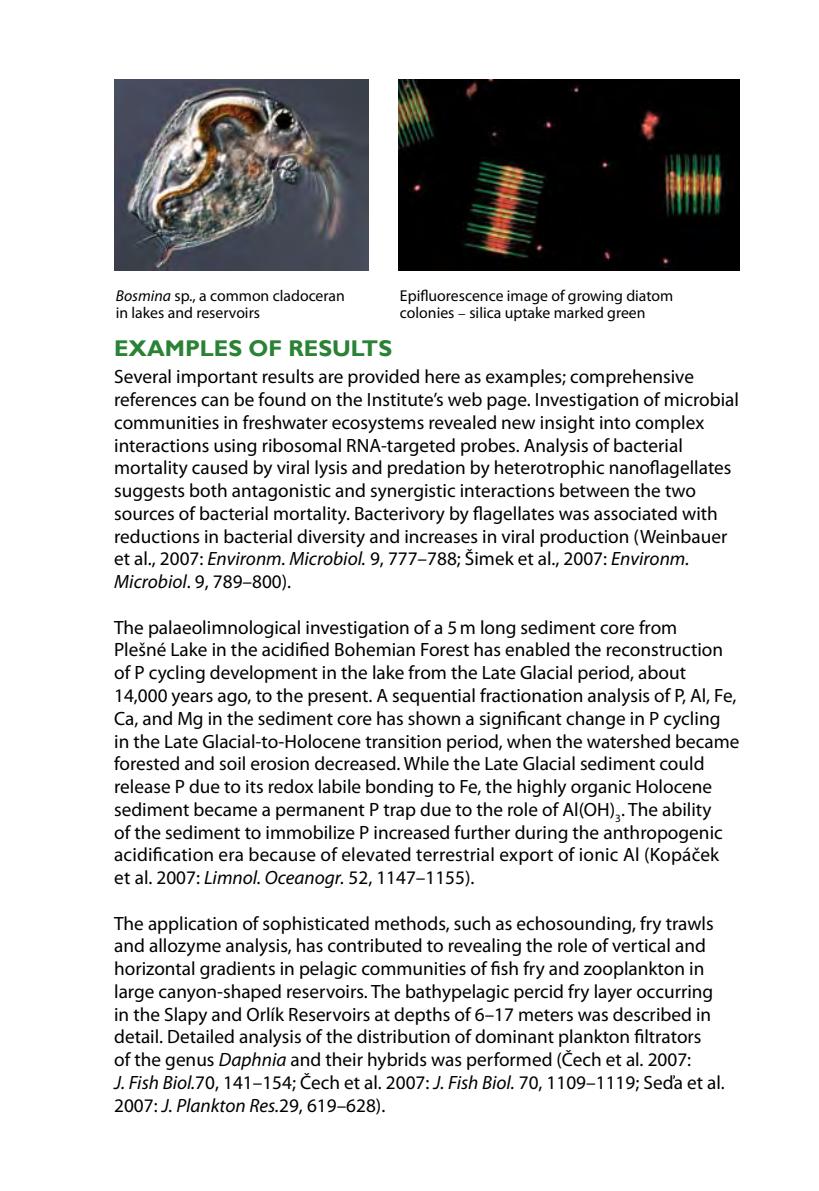
<style>
.page{position:relative;width:819px;height:1191px;background:#fff}
.page>*{position:absolute;margin:0;border:0;box-sizing:border-box;transform-origin:0 0}
.t1{font:700 22.75px "Gill Sans";color:#2a8234}
.t2{font:19.25px/22.8px "Myriad Pro";color:#000}
.t3{font:15.75px/17.5px "Myriad Pro";color:#000}
.s1{font-style:italic}
.s2{font-family:"Minion Pro"}
</style>
<div class="page">
<img style="left:114px;top:79px;width:254px;height:191px">
<img style="left:398px;top:79px;width:341px;height:191px">
<p class="t3" style="left:116px;top:286px;width:230px"><span class="s1">Bosmina</span> sp., a common cladoceran in lakes and reservoirs</p>
<p class="t3" style="left:400px;top:286px;width:275px">Epifluorescence image of growing diatom colonies <span class="s2">–</span> silica uptake marked green</p>
<p class="t1" style="left:114px;top:334px;width:279px">EXAMPLES OF RESULTS</p>
<p class="t2" style="left:114px;top:365px;width:626px">Several important results are provided here as examples; comprehensive references can be found on the Institute’s web page. Investigation of microbial communities in freshwater ecosystems revealed new insight into complex interactions using ribosomal RNA-targeted probes. Analysis of bacterial mortality caused by viral lysis and predation by heterotrophic nanoflagellates suggests both antagonistic and synergistic interactions between the two sources of bacterial mortality. Bacterivory by flagellates was associated with reductions in bacterial diversity and increases in viral production (Weinbauer et al., 2007: <span class="s1">Environm. Microbiol.</span> 9, 777–788; Šimek et al., 2007: <span class="s1">Environm.<br>Microbiol</span>. 9, 789–800).</p>
<p class="t2" style="left:114px;top:615px;width:626px">The palaeolimnological investigation of a 5m long sediment core from<br>Plešné Lake in the acidified Bohemian Forest has enabled the reconstruction of P cycling development in the lake from the Late Glacial period, about 14,000 years ago, to the present. A sequential fractionation analysis of P, Al, Fe, Ca, and Mg in the sediment core has shown a significant change in P cycling in the Late Glacial-to-Holocene transition period, when the watershed became forested and soil erosion decreased. While the Late Glacial sediment could release P due to its redox labile bonding to Fe, the highly organic Holocene sediment became a permanent P trap due to the role of Al(OH)<sub>3</sub>. The ability<br>of the sediment to immobilize P increased further during the anthropogenic acidification era because of elevated terrestrial export of ionic Al (Kopáček et al. 2007: <span class="s1">Limnol. Oceanogr.</span> 52, 1147–1155).</p>
<p class="t2" style="left:114px;top:911px;width:612px">The application of sophisticated methods, such as echosounding, fry trawls and allozyme analysis, has contributed to revealing the role of vertical and horizontal gradients in pelagic communities of fish fry and zooplankton in large canyon-shaped reservoirs. The bathypelagic percid fry layer occurring in the Slapy and Orlík Reservoirs at depths of 6–17 meters was described in detail. Detailed analysis of the distribution of dominant plankton filtrators<br>of the genus <span class="s1">Daphnia</span> and their hybrids was performed (Čech et al. 2007:<br><span class="s1">J. Fish Biol.</span>70, 141–154; Čech et al. 2007: <span class="s1">J. Fish Biol.</span> 70, 1109–1119; Seďa et al.<br>2007: <span class="s1">J. Plankton Res.</span>29, 619–628).</p>
</div>
